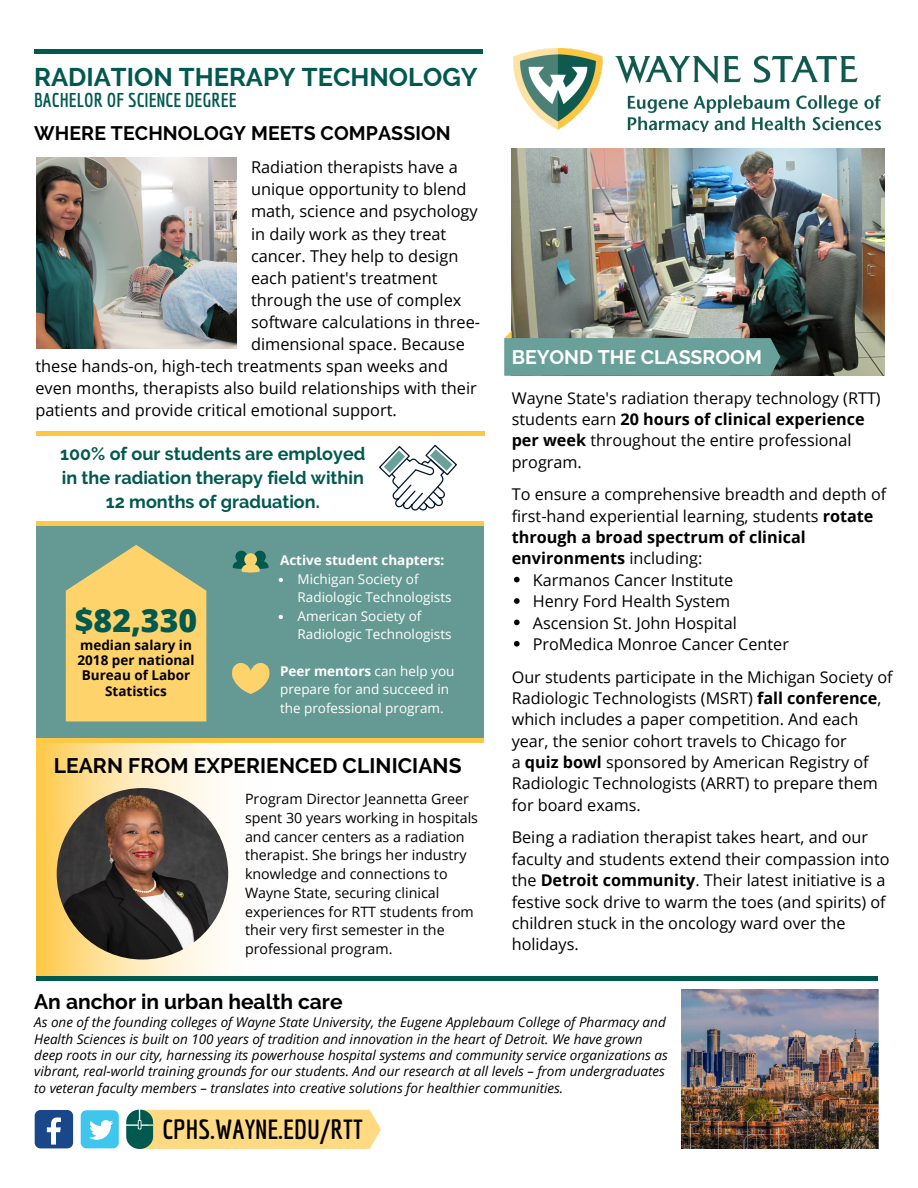
<style>
.page{position:relative;width:918px;height:1188px;background:#fff}
.page>*{position:absolute;margin:0;border:0;box-sizing:border-box;transform-origin:0 0}
.t1{font:800 31.95px "Open Sans";color:#00594f}
.t2{font:700 27px "Economica";color:#000}
.t3{font:700 25.5px "Raleway";color:#00594f}
.t4{font:700 21px "Raleway";letter-spacing:.005em;color:#000}
.t5{font:700 19.5px "Raleway";letter-spacing:.005em;color:#000}
.t6{font:700 19.5px "Economica";letter-spacing:.005em;color:#00594f}
.t7{font:700 19.5px "Raleway";color:#fff}
.t8{font:700 18px/24.2px "Raleway";color:#00594f;text-align:center}
.t9{font:16.35px/22.2px "Open Sans";color:#000}
.t10{font:16.2px/21.3px "Open Sans";color:#000}
.t11{font:14.25px/18.8px "Open Sans";color:#000}
.t12{font:italic 13.5px/16.4px "Open Sans";color:#000}
.t13{font:13.5px/18.5px "Open Sans";color:#fff}
.t14{font:700 13.5px/15.3px "Open Sans";color:#000;text-align:center}
.t15{font:700 13.5px "Open Sans";color:#fff}
.s1{font-weight:700}
</style>
<div class="page">
<img style="left:513px;top:49px;width:369px;height:83px">
<div style="left:34px;top:49px;width:448px;height:5px;background:#00594f"></div>
<img style="left:36px;top:157px;width:200px;height:191px">
<svg style="left:126px;top:1110px;width:255px;height:39px;background:#e9d082"></svg>
<img style="left:681px;top:990px;width:197px;height:159px">
<div style="left:36px;top:524px;width:448px;height:214px;background:#659a94"></div>
<svg style="left:36px;top:743px;width:193px;height:233px"></svg>
<img style="left:57px;top:788px;width:171px;height:172px;border-radius:50%">
<div style="left:36px;top:976px;width:842px;height:5px;background:#00594f"></div>
<div style="left:35px;top:1110px;width:38px;height:38px;background:#1a4789;border-radius:6px"></div>
<svg style="left:47px;top:1117px;width:14px;height:28px"></svg>
<div style="left:81px;top:1110px;width:38px;height:38px;background:#3fc6ee;border-radius:6px"></div>
<svg style="left:89px;top:1120px;width:24px;height:20px"></svg>
<div style="left:36px;top:431px;width:449px;height:5px;background:#ffc844"></div>
<svg style="left:379px;top:444px;width:78px;height:67px"></svg>
<svg style="left:66px;top:545px;width:140px;height:176px;background:#ebcb70"></svg>
<svg style="left:514px;top:577px;width:6px;height:5px"></svg>
<svg style="left:514px;top:598px;width:6px;height:6px"></svg>
<svg style="left:514px;top:620px;width:6px;height:5px"></svg>
<svg style="left:514px;top:641px;width:6px;height:6px"></svg>
<img style="left:512px;top:148px;width:372px;height:227px">
<svg style="left:504px;top:331px;width:276px;height:45px;background:#6e9b94"></svg>
<div style="left:36px;top:738px;width:448px;height:5px;background:#ffc844"></div>
<div style="left:36px;top:521px;width:448px;height:5px;background:#ffc844"></div>
<svg style="left:232px;top:663px;width:38px;height:31px"></svg>
<svg style="left:233px;top:551px;width:36px;height:22px"></svg>
<svg style="left:279px;top:578px;width:4px;height:4px"></svg>
<svg style="left:279px;top:615px;width:4px;height:4px"></svg>
<h3 class="t3" style="left:34px;top:62px;width:445px">RADIATION THERAPY TECHNOLOGY</h3>
<p class="t6" style="left:34px;top:89px;width:204px">BACHELOR OF SCIENCE DEGREE</p>
<p class="t5" style="left:34px;top:121px;width:418px">WHERE TECHNOLOGY MEETS COMPASSION</p>
<p class="t9" style="left:251px;top:156px;width:231px">Radiation therapists have a unique opportunity to blend math, science and psychology in daily work as they treat cancer. They help to design each patient's treatment through the use of complex software calculations in three&shy;dimensional space. Because</p>
<p class="t9" style="left:35px;top:354px;width:443px">these hands-on, high-tech treatments span weeks and even months, therapists also build relationships with their patients and provide critical emotional support.</p>
<p class="t8" style="left:60px;top:441px;width:307px">100% of our students are employed in the radiation therapy field within<br>12 months of graduation.</p>
<h1 class="t1" style="left:75px;top:597px;width:124px">$82,330</h1>
<p class="t14" style="left:78px;top:637px;width:118px">median salary in<br>2018 per national<br>Bureau of Labor<br>Statistics</p>
<p class="t15" style="left:280px;top:551px;width:166px">Active student chapters:</p>
<p class="t13" style="left:298px;top:569px;width:155px">Michigan Society of<br>Radiologic Technologists<br>American Society of<br>Radiologic Technologists</p>
<p class="t13" style="left:280px;top:661px;width:176px"><span class="s1">Peer mentors</span> can help you prepare for and succeed in the professional program.</p>
<p class="t4" style="left:54px;top:754px;width:409px">LEARN FROM EXPERIENCED CLINICIANS</p>
<p class="t11" style="left:245px;top:789px;width:235px">Program Director Jeannetta Greer spent 30 years working in hospitals and cancer centers as a radiation therapist. She brings her industry knowledge and connections to<br>Wayne State, securing clinical experiences for RTT students from their very first semester in the professional program.</p>
<p class="t4" style="left:34px;top:989px;width:310px">An anchor in urban health care</p>
<p class="t7" style="left:512px;top:346px;width:252px">BEYOND THE CLASSROOM</p>
<p class="t10" style="left:512px;top:387px;width:371px">Wayne State's radiation therapy technology (RTT) students earn <span class="s1">20 hours of clinical experience per week</span> throughout the entire professional program.</p>
<p class="t10" style="left:512px;top:483px;width:376px">To ensure a comprehensive breadth and depth of first-hand experiential learning, students <span class="s1">rotate through a broad spectrum of clinical environments</span> including:</p>
<p class="t10" style="left:533px;top:569px;width:258px">Karmanos Cancer Institute<br>Henry Ford Health System<br>Ascension St. John Hospital<br>ProMedica Monroe Cancer Center</p>
<p class="t10" style="left:512px;top:666px;width:382px">Our students participate in the Michigan Society of Radiologic Technologists (MSRT) <span class="s1">fall conference</span>, which includes a paper competition. And each year, the senior cohort travels to Chicago for<br>a <span class="s1">quiz bowl</span> sponsored by American Registry of Radiologic Technologists (ARRT) to prepare them for board exams.</p>
<p class="t10" style="left:512px;top:827px;width:379px">Being a radiation therapist takes heart, and our faculty and students extend their compassion into the <span class="s1">Detroit community</span>. Their latest initiative is a festive sock drive to warm the toes (and spirits) of children stuck in the oncology ward over the holidays.</p>
<p class="t12" style="left:34px;top:1014px;width:635px">As one of the founding colleges of Wayne State University, the Eugene Applebaum College of Pharmacy and Health Sciences is built on 100 years of tradition and innovation in the heart of Detroit. We have grown deep roots in our city, harnessing its powerhouse hospital systems and community service organizations as vibrant, real-world training grounds for our students. And our research at all levels – from undergraduates to veteran faculty members – translates into creative solutions for healthier communities.</p>
<h2 class="t2" style="left:162px;top:1113px;width:202px">CPHS.WAYNE.EDU/RTT</h2>
</div>
